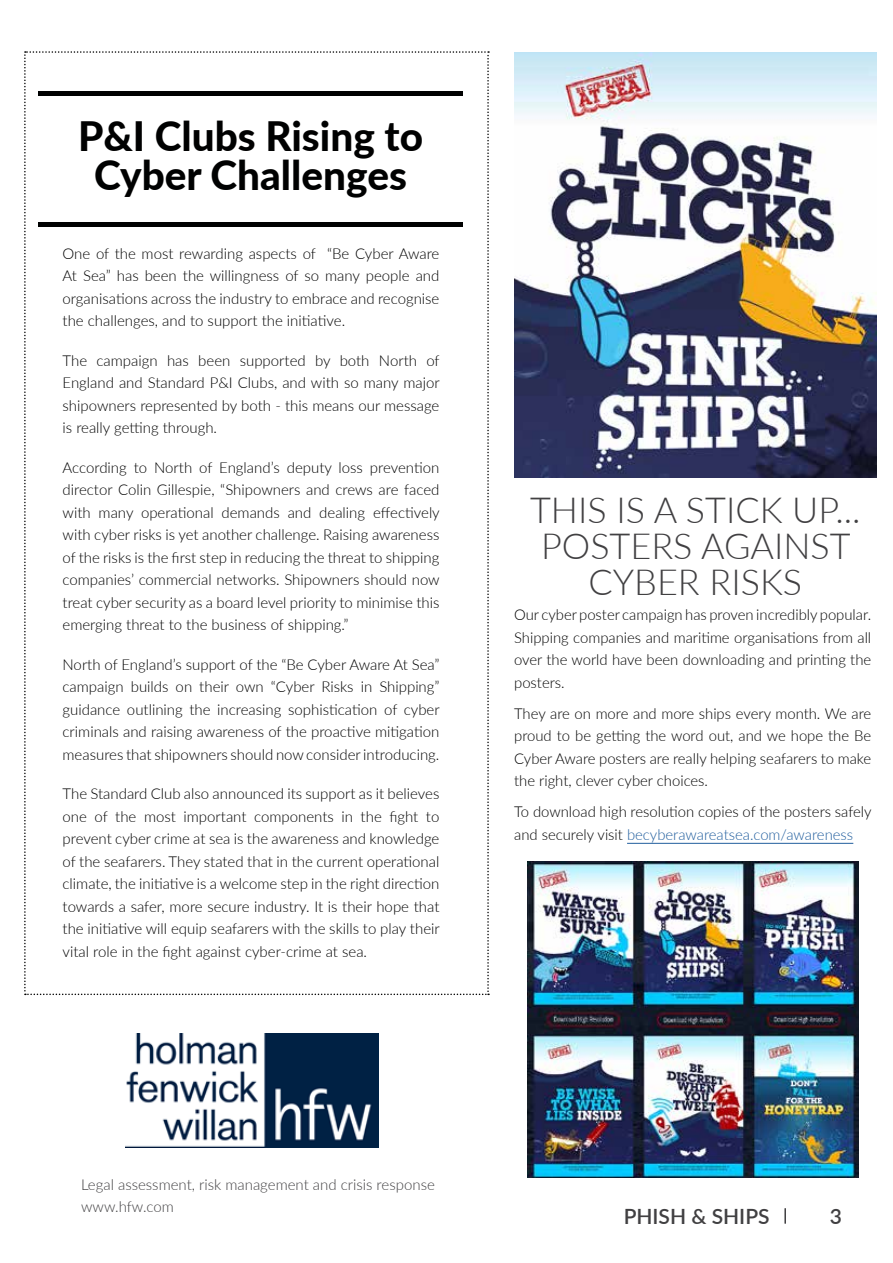
<style>
.page{position:relative;width:893px;height:1263px;background:#fff}
.page>*{position:absolute;margin:0;border:0;box-sizing:border-box;transform-origin:0 0}
.t1{font:800 40.5px/39px "Lato";color:#000101;text-align:center}
.t2{font:300 36px/36px "Lato";color:#414042;text-align:center}
.t3{font:600 21px "Lato";color:#414042}
.t4{font:300 15px/22.5px "Lato";color:#000101;text-align:justify}
.t5{font:300 15px/22.5px "Lato";color:#414042}
.s1{color:#215e9e}
</style>
<div class="page">
<svg style="left:24px;top:51px;width:465px;height:944px"></svg>
<hr style="left:38px;top:91px;width:425px;height:4px;background:#000101">
<hr style="left:38px;top:223px;width:425px;height:4px;background:#000101">
<svg style="left:784px;top:1208px;width:2px;height:15px"></svg>
<img style="left:514px;top:52px;width:362px;height:425px">
<hr style="left:627px;top:843px;width:226px;height:1px;background:#215e9e">
<img style="left:527px;top:862px;width:331px;height:316px">
<img style="left:126px;top:1034px;width:253px;height:114px">
<h1 class="t1" style="left:78px;top:115px;width:346px">P&amp;I Clubs Rising to<br>Cyber Challenges</h1>
<p class="t4" style="left:63px;top:241px;width:378px">One of the most rewarding aspects of “Be Cyber Aware At Sea” has been the willingness of so many people and organisations across the industry to embrace and recognise the challenges, and to support the initiative.</p>
<p class="t4" style="left:63px;top:348px;width:379px">The campaign has been supported by both North of England and Standard P&amp;I Clubs, and with so many major shipowners represented by both - this means our message is really getting through.</p>
<p class="t4" style="left:63px;top:455px;width:379px">According to North of England’s deputy loss prevention director Colin Gillespie, “Shipowners and crews are faced with many operational demands and dealing effectively with cyber risks is yet another challenge. Raising awareness of the risks is the first step in reducing the threat to shipping companies’ commercial networks. Shipowners should now treat cyber security as a board level priority to minimise this emerging threat to the business of shipping.”</p>
<p class="t4" style="left:63px;top:652px;width:379px">North of England’s support of the “Be Cyber Aware At Sea” campaign builds on their own “Cyber Risks in Shipping” guidance outlining the increasing sophistication of cyber criminals and raising awareness of the proactive mitigation measures that shipowners should now consider introducing.</p>
<p class="t4" style="left:63px;top:782px;width:379px">The Standard Club also announced its support as it believes one of the most important components in the fight to prevent cyber crime at sea is the awareness and knowledge of the seafarers. They stated that in the current operational climate, the initiative is a welcome step in the right direction towards a safer, more secure industry. It is their hope that the initiative will equip seafarers with the skills to play their vital role in the fight against cyber-crime at sea.</p>
<h2 class="t2" style="left:530px;top:491px;width:332px">THIS IS A STICK UP...<br>POSTERS AGAINST<br>CYBER RISKS</h2>
<p class="t4" style="left:514px;top:603px;width:359px">Our cyber poster campaign has proven incredibly popular.<br>Shipping companies and maritime organisations from all over the world have been downloading and printing the posters.</p>
<p class="t4" style="left:514px;top:701px;width:359px">They are on more and more ships every month. We are proud to be getting the word out, and we hope the Be Cyber Aware posters are really helping seafarers to make the right, clever cyber choices.</p>
<p class="t4" style="left:514px;top:800px;width:359px">To download high resolution copies of the posters safely and securely visit <span class="s1">becyberawareatsea.com/awareness</span></p>
<p class="t5" style="left:81px;top:1173px;width:355px">Legal assessment, risk management and crisis response www.hfw.com</p>
<h3 class="t3" style="left:624px;top:1201px;width:147px">PHISH &amp; SHIPS</h3>
<h3 class="t3" style="left:830px;top:1201px;width:14px">3</h3>
</div>
